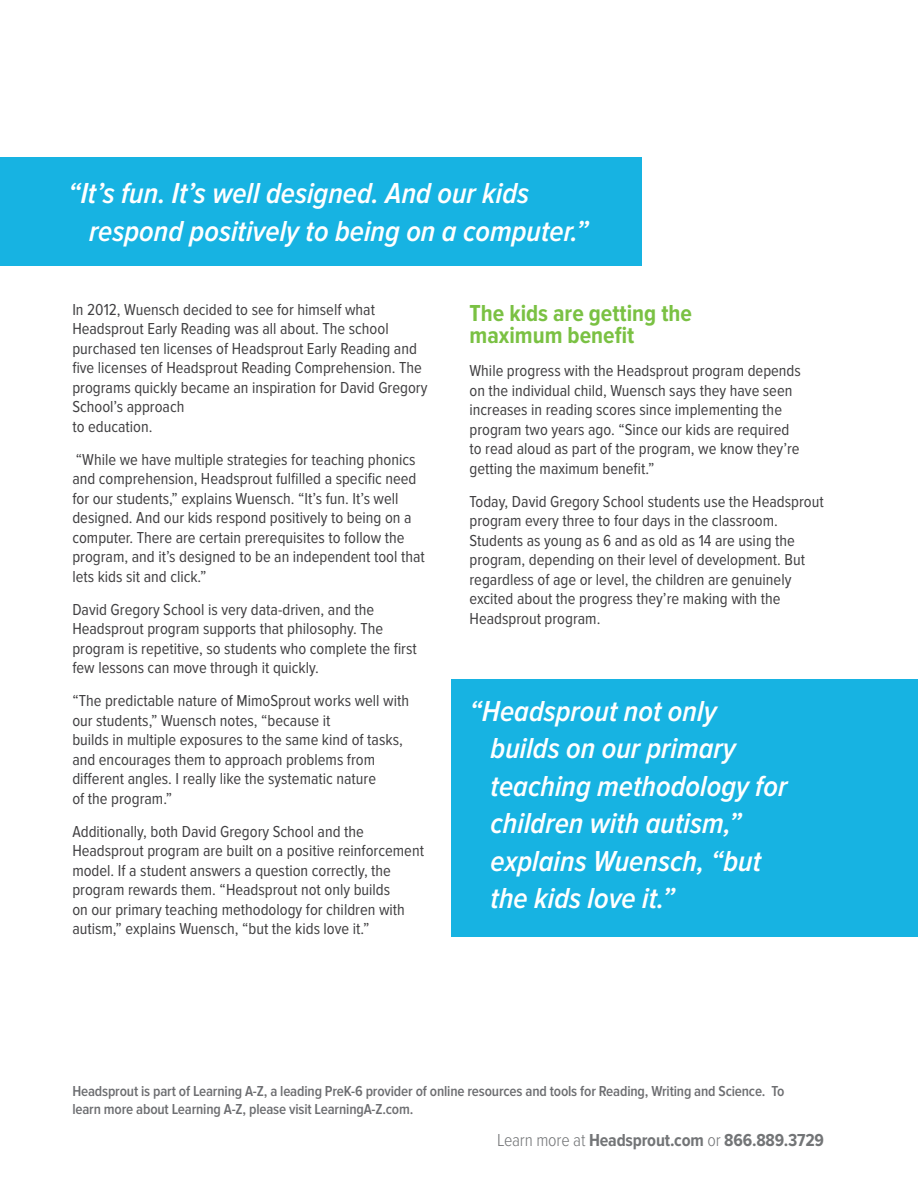
<style>
.page{position:relative;width:918px;height:1188px;background:#fff}
.page>*{position:absolute;margin:0;border:0;box-sizing:border-box;transform-origin:0 0}
.t1{font:italic 600 30px/37.5px "Proxima Nova Cond";color:#fff}
.t2{font:700 24px/22.5px "Proxima Nova Cond";color:#7ac143}
.t3{font:700 18px "Proxima Nova Cond";letter-spacing:-.01em;color:#737577}
.t4{font:16.5px/19.5px "Proxima Nova Cond";color:#414042}
.t5{font:600 15px/18px "Proxima Nova Cond";letter-spacing:-.01em;color:#6d6e71}
.s1{font-weight:300}
</style>
<div class="page">
<div style="left:452px;top:679px;width:466px;height:258px;background:#17b3e2"></div>
<div style="left:0;top:158px;width:641px;height:108px;background:#17b3e2"></div>
<h1 class="t1" style="left:89px;top:176px;width:501px;text-indent:-21px">“It’s fun. It’s well designed. And our kids respond positively to being on a computer.”</h1>
<p class="t4" style="left:72px;top:300px;width:357px">In 2012, Wuensch decided to see for himself what Headsprout Early Reading was all about. The school purchased ten licenses of Headsprout Early Reading and five licenses of Headsprout Reading Comprehension. The programs quickly became an inspiration for David Gregory School’s approach<br>to education.</p>
<p class="t4" style="left:72px;top:450px;width:354px">“While we have multiple strategies for teaching phonics and comprehension, Headsprout fulfilled a specific need for our students,” explains Wuensch. “It’s fun. It’s well designed. And our kids respond positively to being on a computer. There are certain prerequisites to follow the program, and it’s designed to be an independent tool that lets kids sit and click.”</p>
<p class="t4" style="left:72px;top:600px;width:346px">David Gregory School is very data-driven, and the Headsprout program supports that philosophy. The program is repetitive, so students who complete the first few lessons can move through it quickly.</p>
<p class="t4" style="left:72px;top:691px;width:338px">“The predictable nature of MimoSprout works well with our students,” Wuensch notes, “because it<br>builds in multiple exposures to the same kind of tasks, and encourages them to approach problems from different angles. I really like the systematic nature<br>of the program.”</p>
<p class="t4" style="left:72px;top:822px;width:353px">Additionally, both David Gregory School and the Headsprout program are built on a positive reinforcement model. If a student answers a question correctly, the program rewards them. “Headsprout not only builds<br>on our primary teaching methodology for children with autism,” explains Wuensch, “but the kids love it.”</p>
<h2 class="t2" style="left:470px;top:302px;width:224px">The kids are getting the maximum benefit</h2>
<p class="t4" style="left:470px;top:361px;width:333px">While progress with the Headsprout program depends on the individual child, Wuensch says they have seen increases in reading scores since implementing the program two years ago. “Since our kids are required to read aloud as part of the program, we know they’re getting the maximum benefit.”</p>
<p class="t4" style="left:470px;top:492px;width:356px">Today, David Gregory School students use the Headsprout program every three to four days in the classroom.<br>Students as young as 6 and as old as 14 are using the program, depending on their level of development. But regardless of age or level, the children are genuinely excited about the progress they’re making with the Headsprout program.</p>
<h1 class="t1" style="left:491px;top:693px;width:298px;text-indent:-21px">“Headsprout not only builds on our primary teaching methodology for children with autism,” explains Wuensch, “but the kids love it.”</h1>
<p class="t5" style="left:72px;top:1083px;width:714px">Headsprout is part of Learning A-Z, a leading PreK-6 provider of online resources and tools for Reading, Writing and Science. To learn more about Learning A-Z, please visit LearningA-Z.com.</p>
<p class="t3" style="left:497px;top:1130px;width:328px"><span class="s1">Learn more at</span> Headsprout.com <span class="s1">or</span> 866.889.3729</p>
</div>
